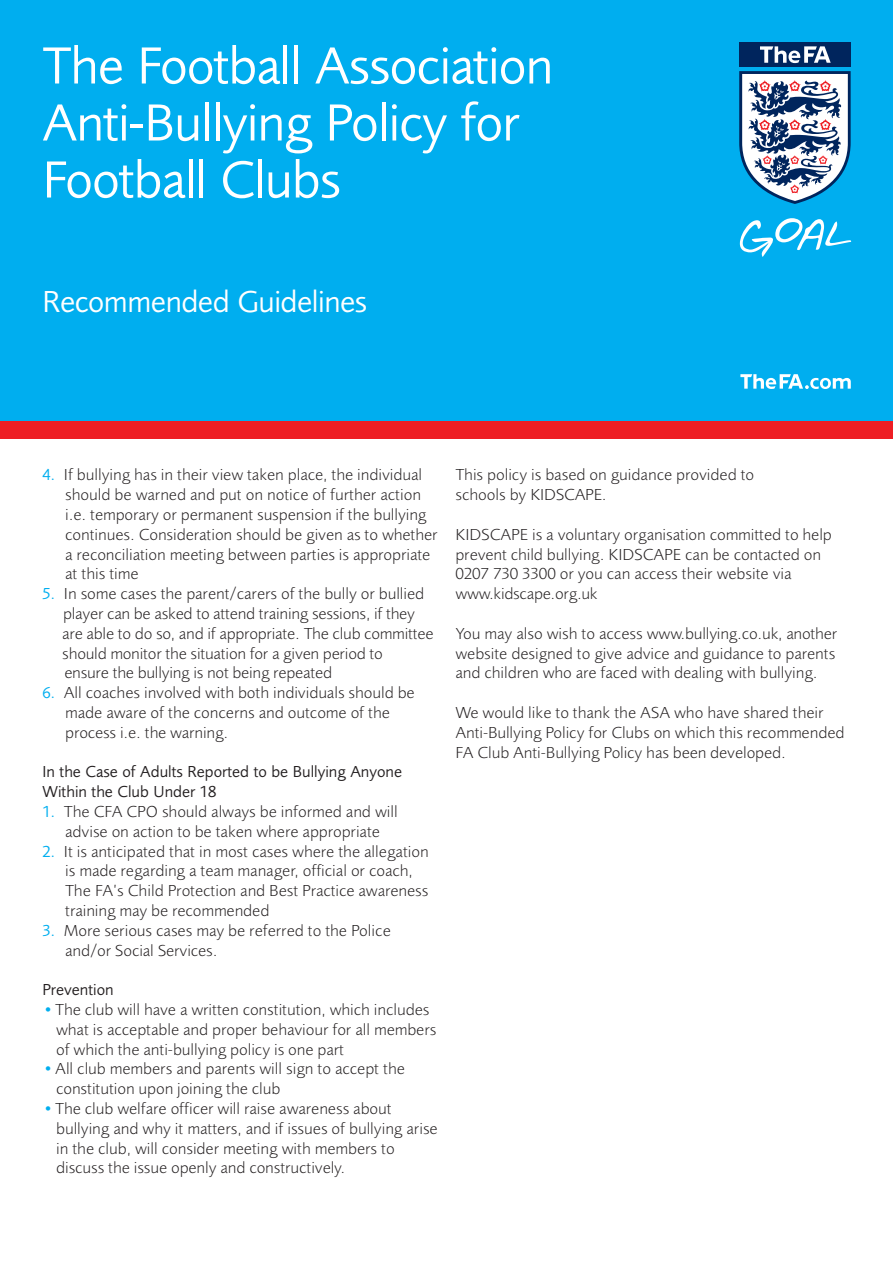
<style>
.page{position:relative;width:893px;height:1263px;background:#fff}
.page>*{position:absolute;margin:0;border:0;box-sizing:border-box;transform-origin:0 0}
.t1{font:54px/57px "Foundry Sans";letter-spacing:-.015em;color:#fff}
.t2{font:31.5px "Foundry Sans";letter-spacing:-.015em;color:#fff}
.t3{font:300 16.5px/19.8px "Foundry Sans";letter-spacing:.005em;color:#231f20}
.t4{font:16.5px/19.8px "Foundry Sans";color:#231f20}
.s1{font-weight:400;color:#00aeef}
.s2{color:#00aeef}
</style>
<div class="page">
<div style="left:0;top:0;width:893px;height:421px;background:#00aeef"></div>
<div style="left:0;top:421px;width:893px;height:17px;background:#ee1e24"></div>
<div style="left:739px;top:42px;width:112px;height:25px;background:#00255d"></div>
<svg style="left:760px;top:46px;width:71px;height:17px"></svg>
<svg style="left:739px;top:71px;width:112px;height:133px;background:#86a3be"></svg>
<svg style="left:740px;top:218px;width:111px;height:39px"></svg>
<svg style="left:740px;top:374px;width:111px;height:15px"></svg>
<h1 class="t1" style="left:43px;top:42px;width:512px">The Football Association<br>Anti-Bullying Policy for<br>Football Clubs</h1>
<h2 class="t2" style="left:43px;top:289px;width:326px">Recommended Guidelines</h2>
<p class="t3" style="left:65px;top:466px;width:374px;text-indent:-23px"><span class="s1">4.</span> If bullying has in their view taken place, the individual should be warned and put on notice of further action i.e. temporary or permanent suspension if the bullying continues. Consideration should be given as to whether a reconciliation meeting between parties is appropriate at this time</p>
<p class="t3" style="left:62px;top:585px;width:373px;text-indent:-20px"><span class="s1">5.</span> In some cases the parent/carers of the bully or bullied player can be asked to attend training sessions, if they are able to do so, and if appropriate. The club committee should monitor the situation for a given period to<br>ensure the bullying is not being repeated</p>
<p class="t3" style="left:65px;top:684px;width:351px;text-indent:-23px"><span class="s1">6.</span> All coaches involved with both individuals should be made aware of the concerns and outcome of the process i.e. the warning.</p>
<p class="t4" style="left:43px;top:763px;width:361px">In the Case of Adults Reported to be Bullying Anyone<br>Within the Club Under 18</p>
<p class="t3" style="left:43px;top:803px;width:356px;text-align:center"><span class="s1">1.</span> The CFA CPO should always be informed and will advise on action to be taken where appropriate</p>
<p class="t3" style="left:65px;top:843px;width:365px;text-indent:-23px"><span class="s1">2.</span> It is anticipated that in most cases where the allegation is made regarding a team manager, official or coach, The FA’s Child Protection and Best Practice awareness training may be recommended</p>
<p class="t3" style="left:65px;top:922px;width:327px;text-indent:-23px"><span class="s1">3.</span> More serious cases may be referred to the Police and/or Social Services.</p>
<p class="t4" style="left:43px;top:981px;width:73px">Prevention</p>
<p class="t3" style="left:56px;top:1001px;width:382px;text-indent:-14px"><span class="s2">•</span>The club will have a written constitution, which includes what is acceptable and proper behaviour for all members of which the anti-bullying policy is one part</p>
<p class="t3" style="left:56px;top:1060px;width:350px;text-indent:-14px"><span class="s2">•</span>All club members and parents will sign to accept the constitution upon joining the club</p>
<p class="t3" style="left:56px;top:1100px;width:383px;text-indent:-14px"><span class="s2">•</span>The club welfare officer will raise awareness about bullying and why it matters, and if issues of bullying arise in the club, will consider meeting with members to discuss the issue openly and constructively.</p>
<p class="t3" style="left:455px;top:466px;width:300px">This policy is based on guidance provided to schools by KIDSCAPE.</p>
<p class="t3" style="left:455px;top:526px;width:378px">KIDSCAPE is a voluntary organisation committed to help prevent child bullying. KIDSCAPE can be contacted on 0207 730 3300 or you can access their website via www.kidscape.org.uk</p>
<p class="t3" style="left:455px;top:625px;width:383px;text-align:justify">You may also wish to access www.bullying.co.uk, another website designed to give advice and guidance to parents and children who are faced with dealing with bullying.</p>
<p class="t3" style="left:455px;top:704px;width:390px">We would like to thank the ASA who have shared their<br>Anti-Bullying Policy for Clubs on which this recommended<br>FA Club Anti-Bullying Policy has been developed.</p>
</div>
